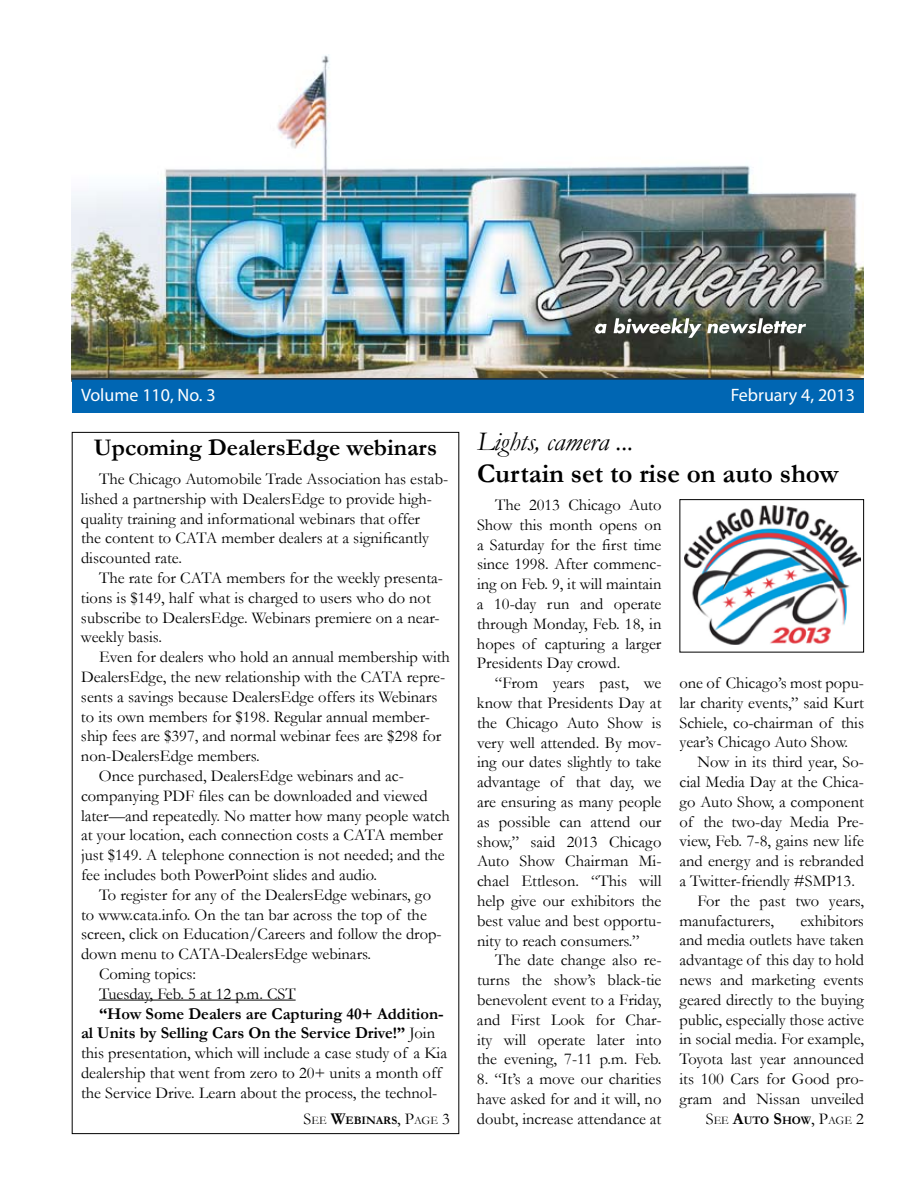
<style>
.page{position:relative;width:918px;height:1188px;background:#fff}
.page>*{position:absolute;margin:0;border:0;box-sizing:border-box;transform-origin:0 0}
.t1{font:700 27px "Garamond";color:#000}
.t2{font:italic 27px "Garamond";color:#000}
.t3{font:700 24px "Garamond";color:#000}
.t4{font:18px "Myriad Pro";color:#fff}
.t5{font:16.5px/19.8px "Garamond";color:#000;text-align:justify}
.t6{font:700 11.55px "Garamond";color:#000}
.s1{font-weight:700}
.s2{font-weight:400;font-size:16.5px}
.s3{font-weight:400}
.s4{font-size:16.5px}
</style>
<div class="page">
<div style="left:680px;top:499px;width:184px;height:153px;border:1px solid #000"></div>
<img style="left:72px;top:54px;width:792px;height:324px">
<div style="left:72px;top:379px;width:792px;height:34px;background:#0066b3"></div>
<hr style="left:72px;top:378px;width:792px;height:2px;background:#292a2c">
<svg style="left:595px;top:324px;width:12px;height:10px"></svg>
<svg style="left:614px;top:318px;width:192px;height:20px"></svg>
<hr style="left:99px;top:1000px;width:197px;height:1px;background:#000">
<img style="left:685px;top:506px;width:176px;height:139px">
<p class="t4" style="left:81px;top:384px;width:136px">Volume 110, No. 3</p>
<p class="t4" style="left:731px;top:384px;width:126px">February 4, 2013</p>
<h1 class="t2" style="left:477px;top:423px;width:158px">Lights, camera ...</h1>
<h1 class="t1" style="left:477px;top:455px;width:363px">Curtain set to rise on auto show</h1>
<p class="t5" style="left:477px;top:495px;width:186px;text-indent:18px">The 2013 Chicago Auto Show this month opens on a Saturday for the first time since 1998. After commenc&shy;ing on Feb. 9, it will maintain a 10-day run and operate through Monday, Feb. 18, in hopes of capturing a larger Presidents Day crowd.</p>
<p class="t5" style="left:477px;top:673px;width:186px;text-indent:18px">“From years past, we know that Presidents Day at the Chicago Auto Show is very well attended. By mov&shy;ing our dates slightly to take advantage of that day, we are ensuring as many people as possible can attend our show,” said 2013 Chicago Auto Show Chairman Mi&shy;chael Ettleson. “This will help give our exhibitors the best value and best opportu&shy;nity to reach consumers.”</p>
<p class="t5" style="left:477px;top:950px;width:186px;text-indent:18px">The date change also re&shy;turns the show’s black-tie benevolent event to a Friday, and First Look for Char&shy;ity will operate later into the evening, 7-11 p.m. Feb.</p>
<p class="t5" style="left:477px;top:1069px;width:186px">8. “It’s a move our charities have asked for and it will, no doubt, increase attendance at</p>
<h2 class="t3" style="left:94px;top:432px;width:345px">Upcoming DealersEdge webinars</h2>
<p class="t5" style="left:81px;top:469px;width:369px;text-align:left;text-indent:18px">The Chicago Automobile Trade Association has estab&shy;lished a partnership with DealersEdge to provide high&shy;quality training and informational webinars that offer<br>the content to CATA member dealers at a significantly discounted rate.</p>
<p class="t5" style="left:81px;top:568px;width:364px;text-align:left;text-indent:18px">The rate for CATA members for the weekly presenta&shy;tions is $149, half what is charged to users who do not subscribe to DealersEdge. Webinars premiere on a near&shy;weekly basis.</p>
<p class="t5" style="left:99px;top:647px;width:353px">Even for dealers who hold an annual membership with</p>
<p class="t5" style="left:81px;top:667px;width:366px">DealersEdge, the new relationship with the CATA repre-</p>
<p class="t5" style="left:81px;top:686px;width:358px">sents a savings because DealersEdge offers its Webinars</p>
<p class="t5" style="left:81px;top:706px;width:351px">to its own members for $198. Regular annual member-</p>
<p class="t5" style="left:81px;top:726px;width:362px">ship fees are $397, and normal webinar fees are $298 for</p>
<p class="t5" style="left:81px;top:746px;width:180px">non-DealersEdge members.</p>
<p class="t5" style="left:99px;top:766px;width:306px">Once purchased, DealersEdge webinars and ac-</p>
<p class="t5" style="left:81px;top:785px;width:348px">companying PDF files can be downloaded and viewed</p>
<p class="t5" style="left:81px;top:805px;width:370px">later—and repeatedly. No matter how many people watch</p>
<p class="t5" style="left:81px;top:825px;width:363px">at your location, each connection costs a CATA member</p>
<p class="t5" style="left:81px;top:845px;width:365px">just $149. A telephone connection is not needed; and the</p>
<p class="t5" style="left:81px;top:865px;width:298px">fee includes both PowerPoint slides and audio.</p>
<p class="t5" style="left:99px;top:884px;width:334px">To register for any of the DealersEdge webinars, go</p>
<p class="t5" style="left:81px;top:904px;width:347px">to www.cata.info. On the tan bar across the top of the</p>
<p class="t5" style="left:81px;top:924px;width:362px">screen, click on Education/Careers and follow the drop-</p>
<p class="t5" style="left:81px;top:944px;width:292px">down menu to CATA-DealersEdge webinars.</p>
<p class="t5" style="left:99px;top:964px;width:99px">Coming topics:</p>
<p class="t5" style="left:99px;top:983px;width:198px">Tuesday, Feb. 5 at 12 p.m. CST</p>
<p class="t5" style="left:81px;top:1003px;width:368px;text-align:left;text-indent:18px"><span class="s1">“How Some Dealers are Capturing 40+ Addition&shy;al Units by Selling Cars On the Service Drive!”</span> Join this presentation, which will include a case study of a Kia dealership that went from zero to 20+ units a month off the Service Drive. Learn about the process, the technol-</p>
<p class="t5" style="left:679px;top:673px;width:186px">one of Chicago’s most popu-</p>
<p class="t5" style="left:680px;top:692px;width:186px">lar charity events,” said Kurt</p>
<p class="t5" style="left:680px;top:712px;width:186px">Schiele, co-chairman of this</p>
<p class="t5" style="left:680px;top:732px;width:170px">year’s Chicago Auto Show.</p>
<p class="t5" style="left:698px;top:752px;width:168px">Now in its third year, So-</p>
<p class="t5" style="left:680px;top:772px;width:186px">cial Media Day at the Chica-</p>
<p class="t5" style="left:680px;top:791px;width:186px">go Auto Show, a component</p>
<p class="t5" style="left:680px;top:811px;width:186px">of the two-day Media Pre-</p>
<p class="t5" style="left:680px;top:831px;width:186px">view, Feb. 7-8, gains new life</p>
<p class="t5" style="left:679px;top:851px;width:186px">and energy and is rebranded</p>
<p class="t5" style="left:679px;top:871px;width:177px">a Twitter-friendly #SMP13.</p>
<p class="t5" style="left:697px;top:890px;width:168px">For the past two years,</p>
<p class="t5" style="left:679px;top:910px;width:96px">manufacturers,</p>
<p class="t5" style="left:679px;top:910px;width:186px;text-indent:121px">exhibitors and media outlets have taken advantage of this day to hold news and marketing events geared directly to the buying public, especially those active in social media. For example, Toyota last year announced its 100 Cars for Good pro&shy;gram and Nissan unveiled</p>
<p class="t6" style="left:304px;top:1112px;width:148px"><span class="s2">S</span><span class="s3">ee</span> <span class="s4">W</span>ebinars<span class="s2">, P</span><span class="s3">age</span> <span class="s2">3</span></p>
<p class="t6" style="left:706px;top:1113px;width:160px"><span class="s2">S</span><span class="s3">ee</span> <span class="s4">A</span>uto <span class="s4">S</span>how<span class="s2">, P</span><span class="s3">age</span> <span class="s2">2</span></p>
</div>
